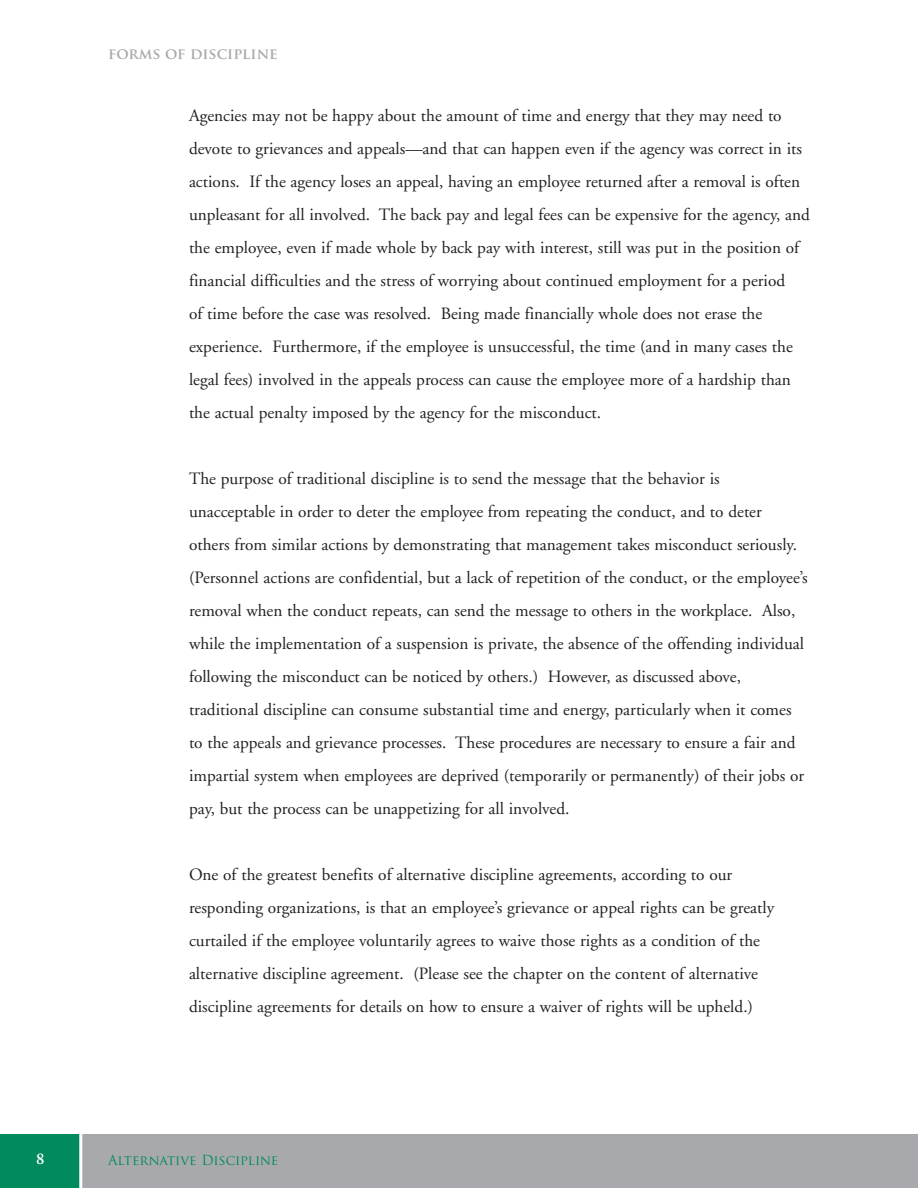
<style>
.page{position:relative;width:918px;height:1188px;background:#fff}
.page>*{position:absolute;margin:0;border:0;box-sizing:border-box;transform-origin:0 0}
.t1{font:17.25px/33px "Adobe Garamond";color:#231f20}
.t2{font:700 15px "Trajan Pro";color:#a8a9ad}
.t3{font:13.5px "Trajan Pro";letter-spacing:-.005em;color:#008a5e}
</style>
<div class="page">
<div style="left:0;top:1134px;width:918px;height:54px;background:#a8a9ad"></div>
<div style="left:0;top:1134px;width:81px;height:54px;background:#008a5e"></div>
<hr style="left:79px;top:1102px;width:3px;height:86px;background:#fff">
<p class="t2" style="left:108px;top:45px;width:171px">FORMS OF DISCIPLINE</p>
<p class="t1" style="left:189px;top:99px;width:623px">Agencies may not be happy about the amount of time and energy that they may need to devote to grievances and appeals—and that can happen even if the agency was correct in its actions. If the agency loses an appeal, having an employee returned after a removal is often unpleasant for all involved. The back pay and legal fees can be expensive for the agency, and the employee, even if made whole by back pay with interest, still was put in the position of financial difficulties and the stress of worrying about continued employment for a period<br>of time before the case was resolved. Being made financially whole does not erase the experience. Furthermore, if the employee is unsuccessful, the time (and in many cases the legal fees) involved in the appeals process can cause the employee more of a hardship than the actual penalty imposed by the agency for the misconduct.</p>
<p class="t1" style="left:189px;top:462px;width:620px">The purpose of traditional discipline is to send the message that the behavior is unacceptable in order to deter the employee from repeating the conduct, and to deter<br>others from similar actions by demonstrating that management takes misconduct seriously. (Personnel actions are confidential, but a lack of repetition of the conduct, or the employee’s removal when the conduct repeats, can send the message to others in the workplace. Also, while the implementation of a suspension is private, the absence of the offending individual following the misconduct can be noticed by others.) However, as discussed above, traditional discipline can consume substantial time and energy, particularly when it comes to the appeals and grievance processes. These procedures are necessary to ensure a fair and impartial system when employees are deprived (temporarily or permanently) of their jobs or pay, but the process can be unappetizing for all involved.</p>
<p class="t1" style="left:189px;top:858px;width:587px">One of the greatest benefits of alternative discipline agreements, according to our responding organizations, is that an employee’s grievance or appeal rights can be greatly curtailed if the employee voluntarily agrees to waive those rights as a condition of the alternative discipline agreement. (Please see the chapter on the content of alternative discipline agreements for details on how to ensure a waiver of rights will be upheld.)</p>
<p class="t3" style="left:108px;top:1151px;width:172px">Alternative Discipline</p>
</div>
